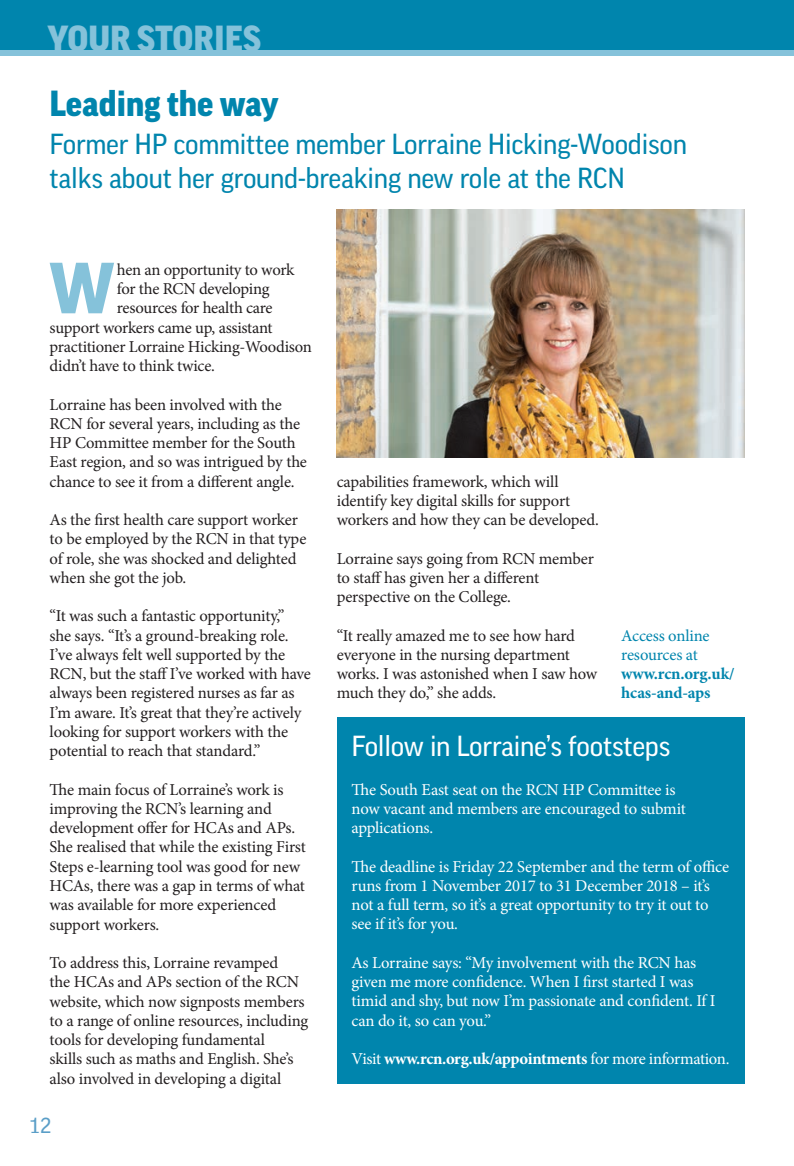
<style>
.page{position:relative;width:794px;height:1166px;background:#fff}
.page>*{position:absolute;margin:0;border:0;box-sizing:border-box;transform-origin:0 0}
.body{font:900 69.65px "Good Pro";color:#85c2da}
.Heading_1{font:900 35px "Good Pro";color:#0085ad}
.Article_Heading{font:900 35px "Good Pro";color:#85c2da}
.Article_Subheading{font:28px/33.6px "Good Pro";letter-spacing:-.01em;color:#0085ad}
.body-2{font:28px "Good Pro";letter-spacing:-.01em;color:#fff}
.t1{font:21px "Good Pro";color:#5a9ec7}
.body-3{font:16.62px/19.2px "Minion Pro";letter-spacing:-.015em;color:#231f20}
.body-4{font:16.62px/19.2px "Minion Pro";letter-spacing:-.015em;color:#fff}
.body-5{font:700 16.62px "Minion Pro";letter-spacing:-.02em;color:#fff}
.body-6{font:700 16.62px/19.2px "Minion Pro";letter-spacing:-.01em;color:#0085ad}
.s1{font-weight:400}
</style>
<div class="page">
<div style="left:0;top:0;width:794px;height:56px;background:#85c2da"></div>
<div style="left:0;top:0;width:794px;height:50px;background:#0085ad"></div>
<div style="left:337px;top:717px;width:407px;height:366px;background:#0085ad"></div>
<img style="left:337px;top:210px;width:407px;height:248px">
<p class="Article_Heading" style="left:48px;top:19px;width:215px">YOUR STORIES</p>
<p class="Heading_1" style="left:50px;top:83px;width:231px">Leading the way</p>
<p class="Article_Subheading" style="left:50px;top:127px;width:639px">Former HP committee member Lorraine Hicking-Woodison talks about her ground-breaking new role at the RCN</p>
<p class="body" style="left:49px;top:249px;width:67px">W</p>
<p class="body-3" style="left:117px;top:260px;width:179px">hen an opportunity to work</p>
<p class="body-3" style="left:117px;top:279px;width:154px">for the RCN developing</p>
<p class="body-3" style="left:117px;top:298px;width:157px">resources for health care</p>
<p class="body-3" style="left:50px;top:318px;width:225px">support workers came up, assistant</p>
<p class="body-3" style="left:50px;top:337px;width:264px">practitioner Lorraine Hicking-Woodison</p>
<p class="body-3" style="left:50px;top:356px;width:167px">didn’t have to think twice.</p>
<p class="body-3" style="left:50px;top:395px;width:259px">Lorraine has been involved with the RCN for several years, including as the HP Committee member for the South East region, and so was intrigued by the chance to see it from a different angle.</p>
<p class="body-3" style="left:50px;top:510px;width:258px">As the first health care support worker to be employed by the RCN in that type of role, she was shocked and delighted when she got the job.</p>
<p class="body-3" style="left:50px;top:606px;width:263px">“It was such a fantastic opportunity,”<br>she says. “It’s a ground-breaking role.<br>I’ve always felt well supported by the RCN, but the staff I’ve worked with have always been registered nurses as far as I’m aware. It’s great that they’re actively looking for support workers with the potential to reach that standard.”</p>
<p class="body-3" style="left:50px;top:780px;width:258px">The main focus of Lorraine’s work is improving the RCN’s learning and development offer for HCAs and APs.<br>She realised that while the existing First Steps e-learning tool was good for new HCAs, there was a gap in terms of what was available for more experienced support workers.</p>
<p class="body-3" style="left:50px;top:953px;width:260px">To address this, Lorraine revamped<br>the HCAs and APs section of the RCN website, which now signposts members to a range of online resources, including tools for developing fundamental<br>skills such as maths and English. She’s also involved in developing a digital</p>
<p class="t1" style="left:28px;top:1113px;width:25px">12</p>
<p class="body-3" style="left:337px;top:472px;width:264px">capabilities framework, which will identify key digital skills for support workers and how they can be developed.</p>
<p class="body-3" style="left:337px;top:549px;width:259px">Lorraine says going from RCN member to staff has given her a different perspective on the College.</p>
<p class="body-3" style="left:337px;top:626px;width:262px">“It really amazed me to see how hard everyone in the nursing department works. I was astonished when I saw how much they do,” she adds.</p>
<p class="body-6" style="left:621px;top:625px;width:115px"><span class="s1">Access online resources at </span>www.rcn.org.uk/ hcas-and-aps</p>
<p class="body-2" style="left:351px;top:730px;width:320px">Follow in Lorraine’s footsteps</p>
<p class="body-4" style="left:351px;top:780px;width:336px">The South East seat on the RCN HP Committee is now vacant and members are encouraged to submit applications.</p>
<p class="body-4" style="left:351px;top:857px;width:379px">The deadline is Friday 22 September and the term of office runs from 1 November 2017 to 31 December 2018 – it’s not a full term, so it’s a great opportunity to try it out to see if it’s for you.</p>
<p class="body-4" style="left:351px;top:953px;width:365px">As Lorraine says: “My involvement with the RCN has given me more confidence. When I first started I was timid and shy, but now I’m passionate and confident. If I can do it, so can you.”</p>
<p class="body-5" style="left:351px;top:1047px;width:379px"><span class="s1">Visit</span> www.rcn.org.uk/appointments <span class="s1">for more information.</span></p>
</div>
